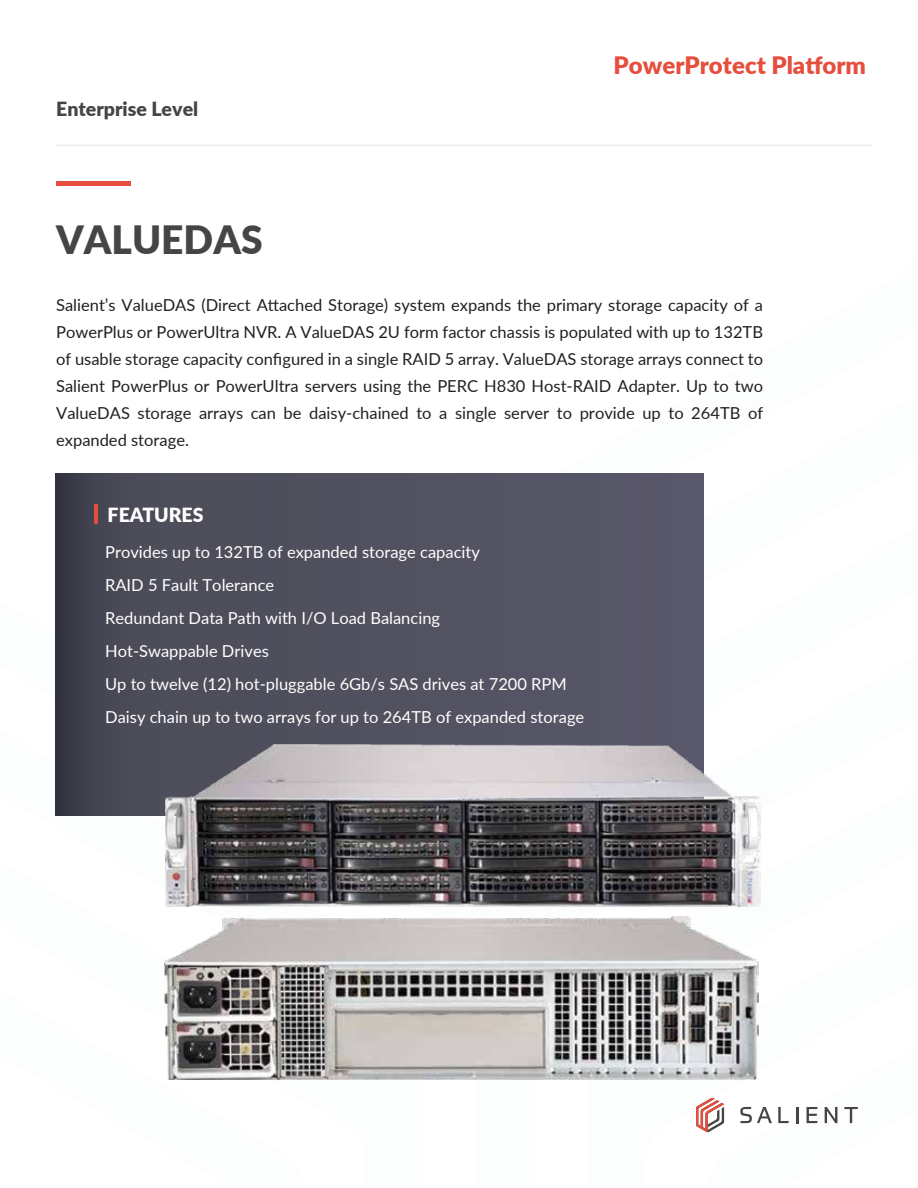
<style>
.page{position:relative;width:918px;height:1188px;background:#fff}
.page>*{position:absolute;margin:0;border:0;box-sizing:border-box;transform-origin:0 0}
.t1{font:900 39px "Lato";color:#444545}
.t2{font:900 24px "Lato";color:#e64e3d}
.t3{font:900 19.5px "Lato";color:#444545}
.t4{font:900 19.5px "Lato";color:#fff}
.t5{font:16.5px/27px "Lato";color:#231f20;text-align:justify}
.t6{font:16.5px/33px "Lato";color:#fff}
</style>
<div class="page">
<svg style="left:696px;top:1097px;width:162px;height:36px"></svg>
<div style="left:56px;top:474px;width:648px;height:342px;background:linear-gradient(to right,#464752,#5b596b)"></div>
<hr style="left:94px;top:504px;width:4px;height:20px;background:#e64e3c">
<div style="left:56px;top:181px;width:75px;height:5px;background:#e64e3d"></div>
<hr style="left:56px;top:145px;width:816px;height:1px;background:#e5e5e4">
<img style="left:166px;top:744px;width:594px;height:162px">
<img style="left:165px;top:917px;width:594px;height:163px">
<p class="t3" style="left:56px;top:94px;width:144px">Enterprise Level</p>
<h1 class="t1" style="left:56px;top:211px;width:208px">VALUEDAS</h1>
<h2 class="t2" style="left:614px;top:47px;width:254px">PowerProtect Platform</h2>
<p class="t5" style="left:56px;top:291px;width:708px">Salient’s ValueDAS (Direct Attached Storage) system expands the primary storage capacity of a PowerPlus or PowerUltra NVR. A ValueDAS 2U form factor chassis is populated with up to 132TB of usable storage capacity configured in a single RAID 5 array. ValueDAS storage arrays connect to Salient PowerPlus or PowerUltra servers using the PERC H830 Host-RAID Adapter. Up to two ValueDAS storage arrays can be daisy-chained to a single server to provide up to 264TB of expanded storage.</p>
<p class="t4" style="left:108px;top:500px;width:97px">FEATURES</p>
<p class="t6" style="left:105px;top:535px;width:481px">Provides up to 132TB of expanded storage capacity<br>RAID 5 Fault Tolerance<br>Redundant Data Path with I/O Load Balancing<br>Hot-Swappable Drives<br>Up to twelve (12) hot-pluggable 6Gb/s SAS drives at 7200 RPM Daisy chain up to two arrays for up to 264TB of expanded storage</p>
</div>
